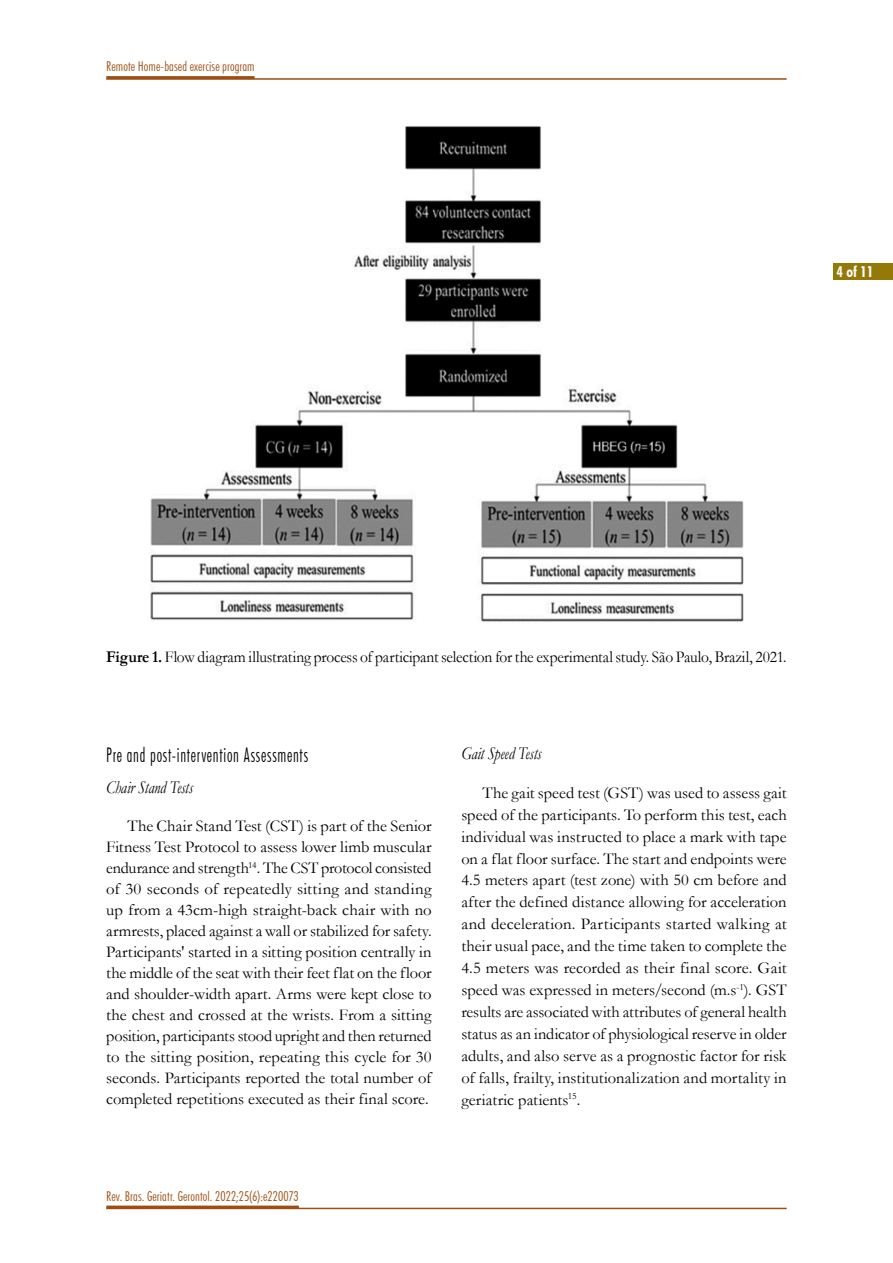
<style>
.page{position:relative;width:893px;height:1263px;background:#fff}
.page>*{position:absolute;margin:0;border:0;box-sizing:border-box;transform-origin:0 0}
.t1{font:300 condensed 20.25px "Futura BT";letter-spacing:.045em;color:#000;scale:.8 1}
.t2{font:italic 18px "Garamond";letter-spacing:-.01em;color:#000;scale:.8 1}
.t3{font:16.5px/21.9px "Garamond";letter-spacing:-.005em;color:#000;text-align:justify}
.t4{font:16.5px "Garamond";letter-spacing:-.005em;color:#000;scale:.94 1}
.t5{font:700 condensed 15px "Futura BT";color:#fff}
.t6{font:300 condensed 13.5px "Futura BT";letter-spacing:.01em;color:#9e4e11}
.s1{font-weight:700}
</style>
<div class="page">
<div style="left:833px;top:263px;width:60px;height:17px;background:#957908"></div>
<hr style="left:106px;top:78px;width:681px;height:2px;background:#9e4e11">
<hr style="left:106px;top:76px;width:149px;height:3px;background:#9e4e11">
<hr style="left:106px;top:1208px;width:681px;height:1px;background:#9e4e11">
<hr style="left:106px;top:1205px;width:193px;height:3px;background:#9e4e11">
<img style="left:150px;top:126px;width:594px;height:496px">
<p class="t6" style="left:106px;top:58px;width:150px">Remote Home-based exercise program</p>
<p class="t5" style="left:836px;top:262px;width:38px">4 of 11</p>
<p class="t4" style="left:106px;top:646px;width:725px"><span class="s1">Figure 1.</span> Flow diagram illustrating process of participant selection for the experimental study. São Paulo, Brazil, 2021.</p>
<p class="t1" style="left:106px;top:743px;width:254px">Pre and post-intervention Assessments</p>
<p class="t2" style="left:106px;top:775px;width:110px">Chair Stand Tests</p>
<p class="t3" style="left:106px;top:815px;width:327px;line-height:21px;text-indent:21px">The Chair Stand Test (CST) is part of the Senior Fitness Test Protocol to assess lower limb muscular endurance and strength<sup>14</sup>. The CST protocol consisted of 30 seconds of repeatedly sitting and standing up from a 43cm-high straight-back chair with no armrests, placed against a wall or stabilized for safety.<br>Participants' started in a sitting position centrally in the middle of the seat with their feet flat on the floor and shoulder-width apart. Arms were kept close to the chest and crossed at the wrists. From a sitting position, participants stood upright and then returned to the sitting position, repeating this cycle for 30 seconds. Participants reported the total number of completed repetitions executed as their final score.</p>
<p class="t2" style="left:461px;top:741px;width:101px">Gait Speed Tests</p>
<p class="t3" style="left:461px;top:781px;width:327px;text-indent:21px">The gait speed test (GST) was used to assess gait speed of the participants. To perform this test, each individual was instructed to place a mark with tape on a flat floor surface. The start and endpoints were 4.5 meters apart (test zone) with 50 cm before and after the defined distance allowing for acceleration and deceleration. Participants started walking at their usual pace, and the time taken to complete the 4.5 meters was recorded as their final score. Gait speed was expressed in meters/second (m.s<sup>-1</sup>). GST results are associated with attributes of general health status as an indicator of physiological reserve in older adults, and also serve as a prognostic factor for risk of falls, frailty, institutionalization and mortality in geriatric patients<sup>15</sup>.</p>
<p class="t6" style="left:106px;top:1188px;width:194px">Rev. Bras. Geriatr. Gerontol. 2022;25(6):e220073</p>
</div>
